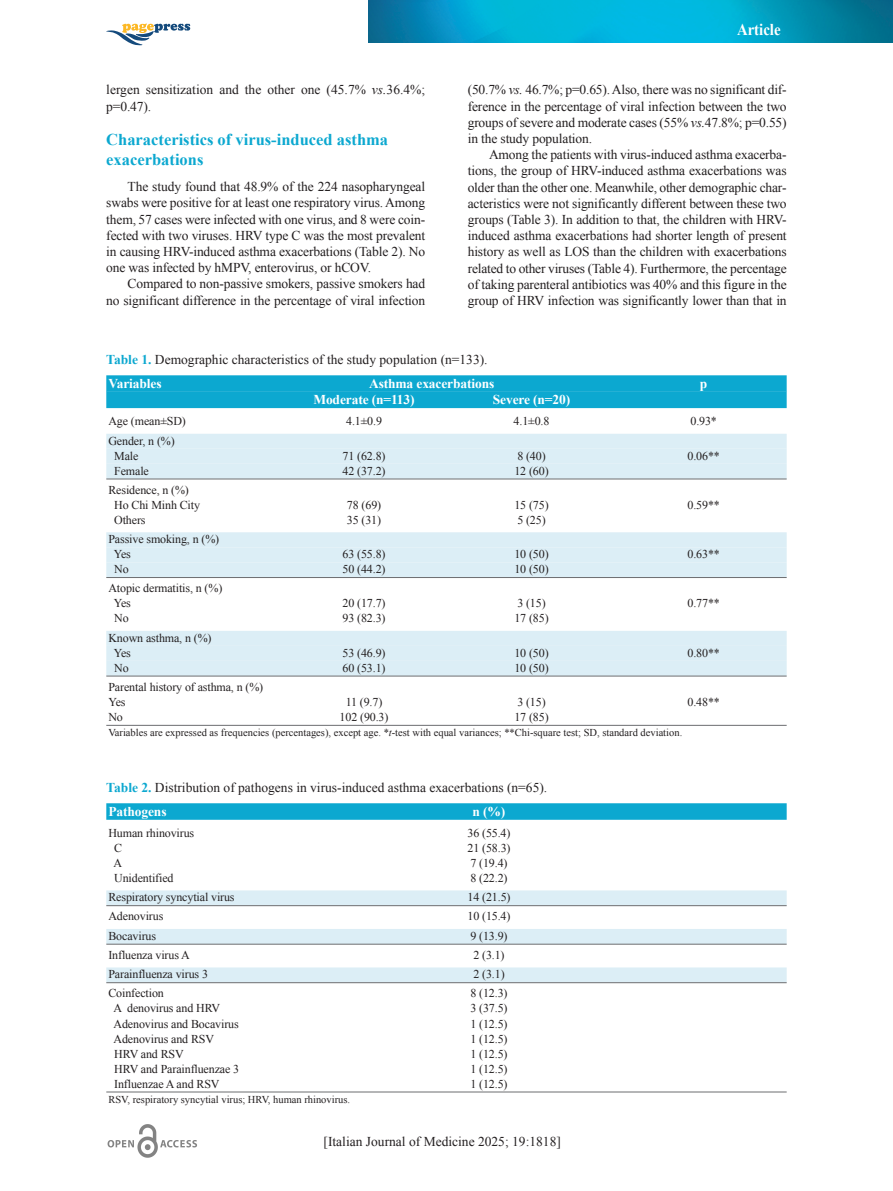
<style>
.page{position:relative;width:893px;height:1191px;background:#fff}
.page>*{position:absolute;margin:0;border:0;box-sizing:border-box;transform-origin:0 0}
.t1{font:700 16.5px/19.8px "Times New Roman";color:#0ca8d0}
.t2{font:700 16.5px "Times New Roman";color:#fff;scale:.9 1}
.t3{font:13.5px/16.2px "Times New Roman";letter-spacing:-.01em;color:#231f20}
.t4{font:700 13.5px "Times New Roman";letter-spacing:-.01em;color:#fff}
.t5{font:12px/15px "Times New Roman";letter-spacing:-.01em;color:#231f20}
.t6{font:10.5px "Times New Roman";color:#231f20}
.s1{font-style:italic}
.s2{font-weight:700;color:#0ca8d0}
.s3{font-weight:700;color:#fff}
</style>
<div class="page">
<img style="left:368px;top:0;width:525px;height:42px">
<svg style="left:106px;top:23px;width:84px;height:22px"></svg>
<img style="left:107px;top:1124px;width:90px;height:34px">
<div style="left:106px;top:375px;width:681px;height:17px;background:#0ca8d0"></div>
<div style="left:106px;top:391px;width:681px;height:17px;background:#0ca8d0"></div>
<div style="left:106px;top:434px;width:681px;height:15px;background:#dceef6"></div>
<div style="left:106px;top:449px;width:681px;height:15px;background:#dceef6"></div>
<div style="left:106px;top:464px;width:681px;height:15px;background:#dceef6"></div>
<hr style="left:106px;top:479px;width:681px;height:1px;background:#6c6d70">
<div style="left:106px;top:532px;width:681px;height:15px;background:#dceef6"></div>
<div style="left:106px;top:547px;width:681px;height:15px;background:#dceef6"></div>
<div style="left:106px;top:562px;width:681px;height:15px;background:#dceef6"></div>
<hr style="left:106px;top:577px;width:681px;height:1px;background:#6c6d70">
<div style="left:106px;top:631px;width:681px;height:15px;background:#dceef6"></div>
<div style="left:106px;top:646px;width:681px;height:15px;background:#dceef6"></div>
<div style="left:106px;top:661px;width:681px;height:15px;background:#dceef6"></div>
<hr style="left:106px;top:676px;width:681px;height:1px;background:#6c6d70">
<hr style="left:106px;top:725px;width:681px;height:1px;background:#6c6d70">
<div style="left:106px;top:803px;width:681px;height:16px;background:#0ca8d0"></div>
<div style="left:106px;top:890px;width:681px;height:15px;background:#dceef6"></div>
<hr style="left:106px;top:905px;width:681px;height:1px;background:#6c6d70">
<div style="left:106px;top:929px;width:681px;height:15px;background:#dceef6"></div>
<hr style="left:106px;top:944px;width:681px;height:1px;background:#6c6d70">
<div style="left:106px;top:967px;width:681px;height:15px;background:#dceef6"></div>
<hr style="left:106px;top:982px;width:681px;height:1px;background:#6c6d70">
<hr style="left:106px;top:1091px;width:681px;height:1px;background:#6c6d70">
<p class="t3" style="left:106px;top:82px;width:320px">lergen sensitization and the other one (45.7% <span class="s1">vs.</span>36.4%; p=0.47).</p>
<p class="t1" style="left:106px;top:129px;width:283px">Characteristics of virus-induced asthma exacerbations</p>
<p class="t3" style="left:106px;top:178px;width:320px;text-align:justify;text-indent:21px">The study found that 48.9% of the 224 nasopharyngeal swabs were positive for at least one respiratory virus. Among them, 57 cases were infected with one virus, and 8 were coin&shy;fected with two viruses. HRV type C was the most prevalent in causing HRV-induced asthma exacerbations (Table 2). No one was infected by hMPV, enterovirus, or hCOV.</p>
<p class="t3" style="left:106px;top:276px;width:320px;text-align:right">Compared to non-passive smokers, passive smokers had<br>no significant difference in the percentage of viral infection</p>
<p class="t2" style="left:737px;top:20px;width:50px">Article</p>
<p class="t3" style="left:468px;top:82px;width:321px;text-align:justify">(50.7% <span class="s1">vs.</span> 46.7%; p=0.65). Also, there was no significant dif&shy;ference in the percentage of viral infection between the two groups of severe and moderate cases (55% <span class="s1">vs.</span>47.8%; p=0.55) in the study population.</p>
<p class="t3" style="left:468px;top:147px;width:321px;text-align:justify;text-indent:21px">Among the patients with virus-induced asthma exacerba&shy;tions, the group of HRV-induced asthma exacerbations was older than the other one. Meanwhile, other demographic char&shy;acteristics were not significantly different between these two groups (Table 3). In addition to that, the children with HRV&shy;induced asthma exacerbations had shorter length of present history as well as LOS than the children with exacerbations related to other viruses (Table 4). Furthermore, the percentage of taking parenteral antibiotics was 40% and this figure in the group of HRV infection was significantly lower than that in</p>
<p class="t3" style="left:106px;top:348px;width:383px;line-height:23.5px"><span class="s2">Table 1.</span> Demographic characteristics of the study population (n=133).<br><span class="s3">Variables</span></p>
<p class="t4" style="left:369px;top:375px;width:127px">Asthma exacerbations</p>
<p class="t4" style="left:700px;top:375px;width:9px">p</p>
<p class="t4" style="left:313px;top:392px;width:103px">Moderate (n=113)</p>
<p class="t4" style="left:493px;top:392px;width:79px">Severe (n=20)</p>
<p class="t5" style="left:108px;top:414px;width:79px">Age (mean±SD)</p>
<p class="t5" style="left:346px;top:414px;width:37px">4.1±0.9</p>
<p class="t5" style="left:514px;top:414px;width:37px">4.1±0.8</p>
<p class="t5" style="left:690px;top:414px;width:28px">0.93*</p>
<p class="t5" style="left:114px;top:433px;width:62px;text-indent:-6px">Gender, n (%)<br>Male</p>
<p class="t5" style="left:343px;top:448px;width:45px">71 (62.8)</p>
<p class="t5" style="left:517px;top:448px;width:30px">8 (40)</p>
<p class="t5" style="left:687px;top:448px;width:34px">0.06**</p>
<p class="t5" style="left:114px;top:463px;width:36px">Female</p>
<p class="t5" style="left:343px;top:463px;width:45px">42 (37.2)</p>
<p class="t5" style="left:514px;top:463px;width:36px">12 (60)</p>
<p class="t5" style="left:114px;top:482px;width:87px;text-indent:-6px">Residence, n (%)<br>Ho Chi Minh City</p>
<p class="t5" style="left:347px;top:497px;width:36px">78 (69)</p>
<p class="t5" style="left:514px;top:497px;width:36px">15 (75)</p>
<p class="t5" style="left:687px;top:497px;width:34px">0.59**</p>
<p class="t5" style="left:114px;top:512px;width:33px">Others</p>
<p class="t5" style="left:347px;top:512px;width:36px">35 (31)</p>
<p class="t5" style="left:517px;top:512px;width:30px">5 (25)</p>
<p class="t5" style="left:114px;top:531px;width:107px;text-indent:-5px">Passive smoking, n (%)<br>Yes</p>
<p class="t5" style="left:343px;top:546px;width:45px">63 (55.8)</p>
<p class="t5" style="left:514px;top:546px;width:36px">10 (50)</p>
<p class="t5" style="left:687px;top:546px;width:34px">0.63**</p>
<p class="t5" style="left:114px;top:561px;width:16px">No</p>
<p class="t5" style="left:343px;top:561px;width:45px">50 (44.2)</p>
<p class="t5" style="left:514px;top:561px;width:36px">10 (50)</p>
<p class="t5" style="left:114px;top:581px;width:110px;text-indent:-5px">Atopic dermatitis, n (%)<br>Yes</p>
<p class="t5" style="left:343px;top:596px;width:45px">20 (17.7)</p>
<p class="t5" style="left:517px;top:596px;width:30px">3 (15)</p>
<p class="t5" style="left:687px;top:596px;width:34px">0.77**</p>
<p class="t5" style="left:114px;top:611px;width:16px">No</p>
<p class="t5" style="left:343px;top:611px;width:45px">93 (82.3)</p>
<p class="t5" style="left:514px;top:611px;width:36px">17 (85)</p>
<p class="t5" style="left:114px;top:630px;width:99px;text-indent:-5px">Known asthma, n (%)<br>Yes</p>
<p class="t5" style="left:343px;top:645px;width:45px">53 (46.9)</p>
<p class="t5" style="left:514px;top:645px;width:36px">10 (50)</p>
<p class="t5" style="left:687px;top:645px;width:34px">0.80**</p>
<p class="t5" style="left:114px;top:660px;width:16px">No</p>
<p class="t5" style="left:343px;top:660px;width:45px">60 (53.1)</p>
<p class="t5" style="left:514px;top:660px;width:36px">10 (50)</p>
<p class="t5" style="left:108px;top:679px;width:156px">Parental history of asthma, n (%)<br>Yes</p>
<p class="t5" style="left:346px;top:694px;width:38px">11 (9.7)</p>
<p class="t5" style="left:517px;top:694px;width:30px">3 (15)</p>
<p class="t5" style="left:687px;top:694px;width:34px">0.48**</p>
<p class="t5" style="left:108px;top:709px;width:16px">No</p>
<p class="t5" style="left:340px;top:709px;width:50px">102 (90.3)</p>
<p class="t5" style="left:514px;top:709px;width:36px">17 (85)</p>
<p class="t6" style="left:108px;top:727px;width:575px">Variables are expressed as frequencies (percentages), except age. *<span class="s1">t</span>-test with equal variances; **Chi-square test; SD, standard deviation.</p>
<p class="t3" style="left:106px;top:775px;width:442px;line-height:23.5px"><span class="s2">Table 2.</span> Distribution of pathogens in virus-induced asthma exacerbations (n=65).<br><span class="s3">Pathogens</span></p>
<p class="t4" style="left:473px;top:803px;width:34px">n (%)</p>
<p class="t5" style="left:108px;top:825px;width:87px">Human rhinovirus</p>
<p class="t5" style="left:467px;top:825px;width:45px">36 (55.4)</p>
<p class="t5" style="left:114px;top:840px;width:10px">C</p>
<p class="t5" style="left:467px;top:840px;width:45px">21 (58.3)</p>
<p class="t5" style="left:114px;top:855px;width:10px">A</p>
<p class="t5" style="left:470px;top:855px;width:39px">7 (19.4)</p>
<p class="t5" style="left:114px;top:870px;width:61px">Unidentified</p>
<p class="t5" style="left:470px;top:870px;width:39px">8 (22.2)</p>
<p class="t5" style="left:108px;top:889px;width:128px">Respiratory syncytial virus</p>
<p class="t5" style="left:467px;top:889px;width:45px">14 (21.5)</p>
<p class="t5" style="left:108px;top:909px;width:56px">Adenovirus</p>
<p class="t5" style="left:467px;top:909px;width:45px">10 (15.4)</p>
<p class="t5" style="left:108px;top:928px;width:49px">Bocavirus</p>
<p class="t5" style="left:470px;top:928px;width:39px">9 (13.9)</p>
<p class="t5" style="left:108px;top:947px;width:83px">Influenza virus A</p>
<p class="t5" style="left:473px;top:947px;width:33px">2 (3.1)</p>
<p class="t5" style="left:108px;top:966px;width:101px">Parainfluenza virus 3</p>
<p class="t5" style="left:473px;top:966px;width:33px">2 (3.1)</p>
<p class="t5" style="left:108px;top:986px;width:57px">Coinfection</p>
<p class="t5" style="left:470px;top:986px;width:39px">8 (12.3)</p>
<p class="t5" style="left:114px;top:1001px;width:108px">A denovirus and HRV</p>
<p class="t5" style="left:470px;top:1001px;width:39px">3 (37.5)</p>
<p class="t5" style="left:114px;top:1016px;width:127px">Adenovirus and Bocavirus</p>
<p class="t5" style="left:470px;top:1016px;width:39px">1 (12.5)</p>
<p class="t5" style="left:114px;top:1031px;width:102px">Adenovirus and RSV</p>
<p class="t5" style="left:470px;top:1031px;width:39px">1 (12.5)</p>
<p class="t5" style="left:114px;top:1046px;width:71px">HRV and RSV</p>
<p class="t5" style="left:470px;top:1046px;width:39px">1 (12.5)</p>
<p class="t5" style="left:114px;top:1061px;width:127px">HRV and Parainfluenzae 3</p>
<p class="t5" style="left:470px;top:1061px;width:39px">1 (12.5)</p>
<p class="t5" style="left:114px;top:1076px;width:107px">Influenzae A and RSV</p>
<p class="t5" style="left:470px;top:1076px;width:39px">1 (12.5)</p>
<p class="t6" style="left:108px;top:1093px;width:243px">RSV, respiratory syncytial virus; HRV, human rhinovirus.</p>
<p class="t3" style="left:324px;top:1133px;width:239px">[Italian Journal of Medicine 2025; 19:1818]</p>
</div>
